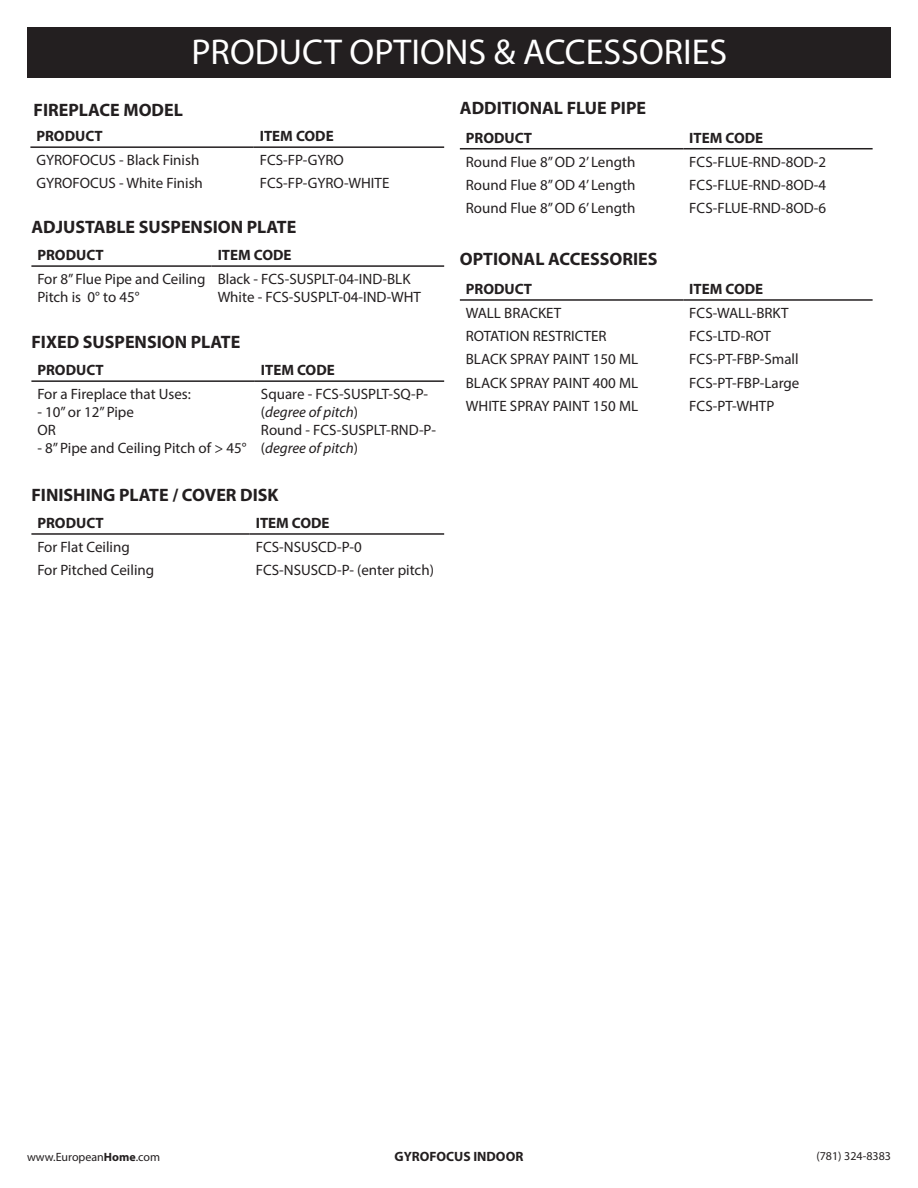
<style>
.page{position:relative;width:918px;height:1188px;background:#fff}
.page>*{position:absolute;margin:0;border:0;box-sizing:border-box;transform-origin:0 0}
.t1{font:36px "Myriad Pro";color:#fff}
.t2{font:700 18px "Myriad Pro";color:#231f20}
.t3{font:15px/18px "Myriad Pro";color:#231f20}
.t4{font:700 15px "Myriad Pro";color:#231f20}
.t5{font:700 13.5px "Myriad Pro";color:#231f20}
.t6{font:12px "Myriad Pro";color:#231f20}
.s1{font-style:italic}
.s2{font-weight:700}
</style>
<div class="page">
<div style="left:27px;top:27px;width:864px;height:51px;background:#231f20"></div>
<hr style="left:30px;top:146px;width:224px;height:2px;background:#231f20">
<hr style="left:254px;top:146px;width:190px;height:2px;background:#231f20">
<hr style="left:31px;top:380px;width:224px;height:2px;background:#231f20">
<hr style="left:255px;top:380px;width:189px;height:2px;background:#231f20">
<hr style="left:31px;top:533px;width:219px;height:2px;background:#231f20">
<hr style="left:250px;top:533px;width:194px;height:2px;background:#231f20">
<hr style="left:460px;top:148px;width:223px;height:1px;background:#231f20">
<hr style="left:683px;top:148px;width:190px;height:1px;background:#231f20">
<hr style="left:460px;top:299px;width:223px;height:2px;background:#231f20">
<hr style="left:683px;top:299px;width:190px;height:2px;background:#231f20">
<hr style="left:31px;top:265px;width:181px;height:2px;background:#231f20">
<hr style="left:212px;top:265px;width:232px;height:2px;background:#231f20">
<h1 class="t1" style="left:191px;top:29px;width:537px">PRODUCT OPTIONS &amp; ACCESSORIES</h1>
<p class="t2" style="left:34px;top:98px;width:151px">FIREPLACE MODEL</p>
<p class="t2" style="left:460px;top:96px;width:188px">ADDITIONAL FLUE PIPE</p>
<p class="t4" style="left:36px;top:126px;width:68px">PRODUCT</p>
<p class="t4" style="left:260px;top:126px;width:75px">ITEM CODE</p>
<p class="t3" style="left:36px;top:151px;width:164px">GYROFOCUS - Black Finish</p>
<p class="t3" style="left:260px;top:151px;width:86px">FCS-FP-GYRO</p>
<p class="t3" style="left:36px;top:174px;width:168px">GYROFOCUS - White Finish</p>
<p class="t3" style="left:260px;top:174px;width:131px">FCS-FP-GYRO-WHITE</p>
<p class="t2" style="left:31px;top:215px;width:266px">ADJUSTABLE SUSPENSION PLATE</p>
<p class="t4" style="left:37px;top:245px;width:68px">PRODUCT</p>
<p class="t4" style="left:218px;top:245px;width:75px">ITEM CODE</p>
<p class="t3" style="left:37px;top:270px;width:170px">For 8” Flue Pipe and Ceiling</p>
<p class="t3" style="left:37px;top:288px;width:104px">Pitch is 0° to 45°</p>
<p class="t3" style="left:218px;top:270px;width:194px">Black - FCS-SUSPLT-04-IND-BLK</p>
<p class="t3" style="left:218px;top:288px;width:205px">White - FCS-SUSPLT-04-IND-WHT</p>
<p class="t2" style="left:31px;top:330px;width:210px">FIXED SUSPENSION PLATE</p>
<p class="t4" style="left:37px;top:360px;width:68px">PRODUCT</p>
<p class="t4" style="left:261px;top:360px;width:75px">ITEM CODE</p>
<p class="t3" style="left:37px;top:385px;width:155px">For a Fireplace that Uses:</p>
<p class="t3" style="left:37px;top:403px;width:98px">- 10” or 12” Pipe</p>
<p class="t3" style="left:37px;top:421px;width:20px">OR</p>
<p class="t3" style="left:37px;top:439px;width:211px">- 8” Pipe and Ceiling Pitch of &gt; 45°</p>
<p class="t3" style="left:261px;top:385px;width:169px">Square - FCS-SUSPLT-SQ-P-(<span class="s1">degree of pitch</span>)</p>
<p class="t3" style="left:261px;top:421px;width:177px">Round - FCS-SUSPLT-RND-P-(<span class="s1">degree of pitch</span>)</p>
<p class="t2" style="left:31px;top:483px;width:249px">FINISHING PLATE / COVER DISK</p>
<p class="t4" style="left:37px;top:513px;width:68px">PRODUCT</p>
<p class="t4" style="left:256px;top:513px;width:75px">ITEM CODE</p>
<p class="t3" style="left:37px;top:538px;width:94px">For Flat Ceiling</p>
<p class="t3" style="left:256px;top:538px;width:107px">FCS-NSUSCD-P-0</p>
<p class="t3" style="left:37px;top:561px;width:118px">For Pitched Ceiling</p>
<p class="t3" style="left:256px;top:561px;width:180px">FCS-NSUSCD-P- (enter pitch)</p>
<p class="t4" style="left:466px;top:128px;width:68px">PRODUCT</p>
<p class="t4" style="left:689px;top:128px;width:75px">ITEM CODE</p>
<p class="t3" style="left:466px;top:152px;width:171px">Round Flue 8” OD 2’ Length</p>
<p class="t3" style="left:689px;top:152px;width:138px">FCS-FLUE-RND-8OD-2</p>
<p class="t3" style="left:466px;top:176px;width:171px">Round Flue 8” OD 4’ Length</p>
<p class="t3" style="left:689px;top:176px;width:138px">FCS-FLUE-RND-8OD-4</p>
<p class="t3" style="left:466px;top:199px;width:171px">Round Flue 8” OD 6’ Length</p>
<p class="t3" style="left:689px;top:199px;width:138px">FCS-FLUE-RND-8OD-6</p>
<p class="t2" style="left:460px;top:247px;width:199px">OPTIONAL ACCESSORIES</p>
<p class="t4" style="left:466px;top:279px;width:68px">PRODUCT</p>
<p class="t4" style="left:689px;top:279px;width:75px">ITEM CODE</p>
<p class="t3" style="left:466px;top:304px;width:97px">WALL BRACKET</p>
<p class="t3" style="left:689px;top:304px;width:101px">FCS-WALL-BRKT</p>
<p class="t3" style="left:466px;top:327px;width:142px">ROTATION RESTRICTER</p>
<p class="t3" style="left:689px;top:327px;width:83px">FCS-LTD-ROT</p>
<p class="t3" style="left:466px;top:350px;width:174px">BLACK SPRAY PAINT 150 ML</p>
<p class="t3" style="left:689px;top:350px;width:111px">FCS-PT-FBP-Small</p>
<p class="t3" style="left:466px;top:373px;width:174px">BLACK SPRAY PAINT 400 ML</p>
<p class="t3" style="left:689px;top:373px;width:112px">FCS-PT-FBP-Large</p>
<p class="t3" style="left:466px;top:397px;width:174px">WHITE SPRAY PAINT 150 ML</p>
<p class="t3" style="left:689px;top:397px;width:87px">FCS-PT-WHTP</p>
<p class="t6" style="left:27px;top:1150px;width:135px">www.European<span class="s2">Home</span>.com</p>
<p class="t5" style="left:395px;top:1148px;width:130px">GYROFOCUS INDOOR</p>
<p class="t6" style="left:816px;top:1149px;width:76px">(781) 324-8383</p>
</div>
